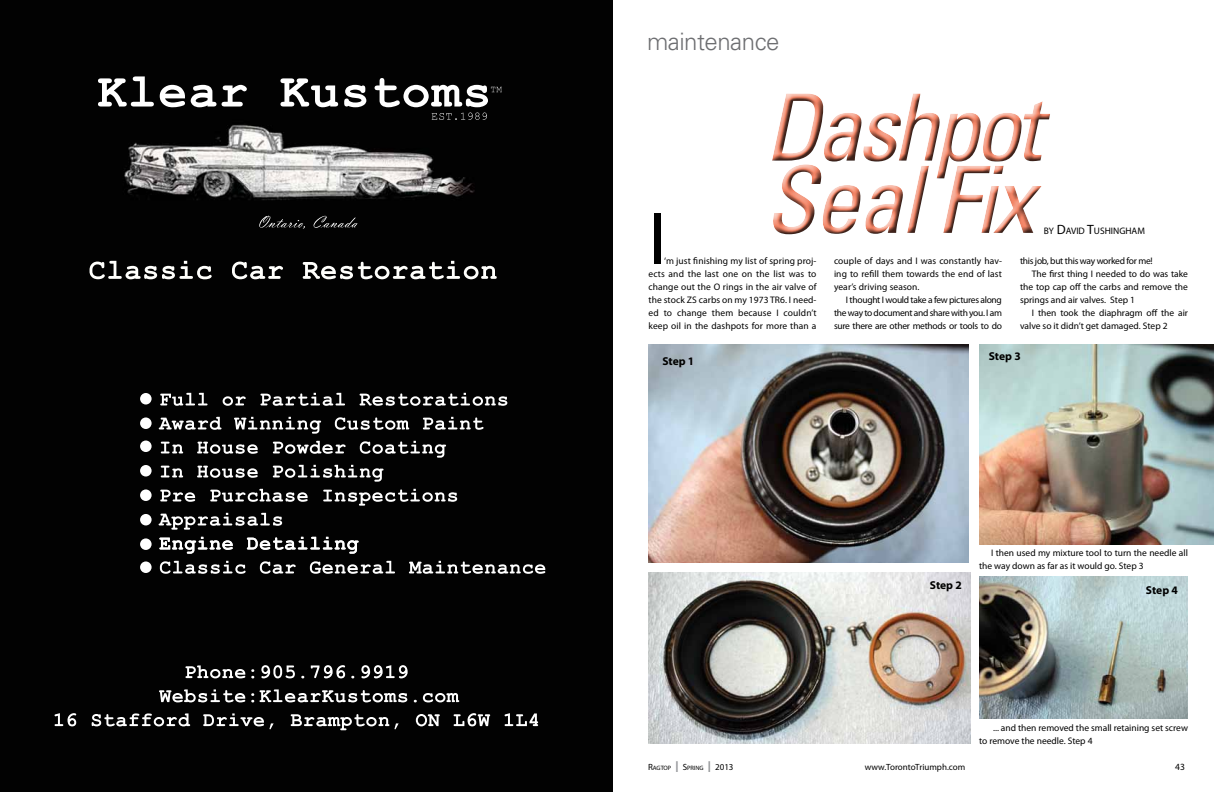
<style>
.page{position:relative;width:1224px;height:792px;background:#fff}
.page>*{position:absolute;margin:0;border:0;box-sizing:border-box;transform-origin:0 0}
.t1{font:italic condensed 93px/72.3px "Univers";letter-spacing:-.06em;color:#f28465}
.t2{font:75.5px "Myriad Pro";color:#000}
.t3{font:300 24px "Univers";letter-spacing:-.02em;color:#6d6e71}
.t4{font:700 11.5px "Myriad Pro";letter-spacing:-.005em;color:#000}
.t5{font:9.5px/13px "Myriad Pro";color:#000;text-align:justify}
.t6{font:9.5px "Myriad Pro";letter-spacing:-.03em;color:#000}
.t7{font:9.5px "Myriad Pro";color:#000}
.t8{font:9.4px "Myriad Pro";color:#000}
.t9{font:9px "Myriad Pro";color:#000}
.t10{font:6.3px "Myriad Pro";color:#000}
.s1{font-size:13.5px}
.s2{font-size:9px}
.s3{font-size:16px;color:#939598}
</style>
<div class="page">
<img style="left:648px;top:344px;width:321px;height:219px">
<img style="left:979px;top:344px;width:234px;height:201px">
<img style="left:648px;top:572px;width:323px;height:172px">
<img style="left:979px;top:577px;width:209px;height:142px">
<div style="left:766px;top:89px;width:291px;height:153px;background:#000;opacity:.75"></div>
<img style="left:0;top:0;width:612px;height:792px">
<svg style="left:140px;top:514px;width:12px;height:11px"></svg>
<svg style="left:140px;top:561px;width:12px;height:12px"></svg>
<svg style="left:140px;top:538px;width:12px;height:12px"></svg>
<svg style="left:140px;top:489px;width:12px;height:12px"></svg>
<svg style="left:140px;top:465px;width:12px;height:12px"></svg>
<svg style="left:140px;top:441px;width:12px;height:11px"></svg>
<svg style="left:140px;top:417px;width:12px;height:12px"></svg>
<svg style="left:140px;top:393px;width:12px;height:12px"></svg>
<h3 class="t3" style="left:647px;top:27px;width:134px">maintenance</h3>
<h1 class="t1" style="left:764px;top:90px;width:278px">Dashpot<br>Seal Fix</h1>
<h2 class="t2" style="left:649px;top:192px;width:20px">I</h2>
<p class="t8" style="left:1044px;top:225px;width:101px">BY <span class="s1">D</span>AVID <span class="s1">T</span>USHINGHAM</p>
<p class="t5" style="left:649px;top:254px;width:170px;text-indent:16px">‘m just finishing my list of spring proj&shy;ects and the last one on the list was to change out the O rings in the air valve of the stock ZS carbs on my 1973 TR6. I need&shy;ed to change them because I couldn’t keep oil in the dashpots for more than a</p>
<p class="t5" style="left:834px;top:254px;width:169px">couple of days and I was constantly hav&shy;ing to refill them towards the end of last year’s driving season.</p>
<p class="t5" style="left:834px;top:293px;width:169px;text-indent:12px">I thought I would take a few pictures along the way to document and share with you. I am sure there are other methods or tools to do</p>
<p class="t6" style="left:1020px;top:255px;width:134px">this job, but this way worked for me!</p>
<p class="t5" style="left:1032px;top:267px;width:157px">The first thing I needed to do was take</p>
<p class="t5" style="left:1020px;top:280px;width:169px">the top cap off the carbs and remove the</p>
<p class="t5" style="left:1020px;top:293px;width:117px">springs and air valves. Step 1</p>
<p class="t5" style="left:1032px;top:306px;width:158px">I then took the diaphragm off the air</p>
<p class="t5" style="left:1020px;top:319px;width:149px">valve so it didn’t get damaged. Step 2</p>
<p class="t4" style="left:662px;top:354px;width:33px">Step 1</p>
<p class="t4" style="left:989px;top:349px;width:33px">Step 3</p>
<p class="t4" style="left:930px;top:578px;width:33px">Step 2</p>
<p class="t5" style="left:979px;top:547px;width:210px;text-indent:12px">I then used my mixture tool to turn the needle all the way down as far as it would go. Step 3</p>
<p class="t4" style="left:1146px;top:582px;width:33px">Step 4</p>
<p class="t5" style="left:979px;top:721px;width:210px;text-indent:14px">... and then removed the small retaining set screw to remove the needle. Step 4</p>
<p class="t10" style="left:648px;top:764px;width:87px"><span class="s2">R</span>AGTOP <span class="s3">I</span> <span class="s2">S</span>PRI NG <span class="s3">I</span> <span class="s2">2013</span></p>
<p class="t9" style="left:865px;top:761px;width:102px">www.TorontoTriumph.com</p>
<p class="t7" style="left:1175px;top:761px;width:11px">43</p>
</div>
